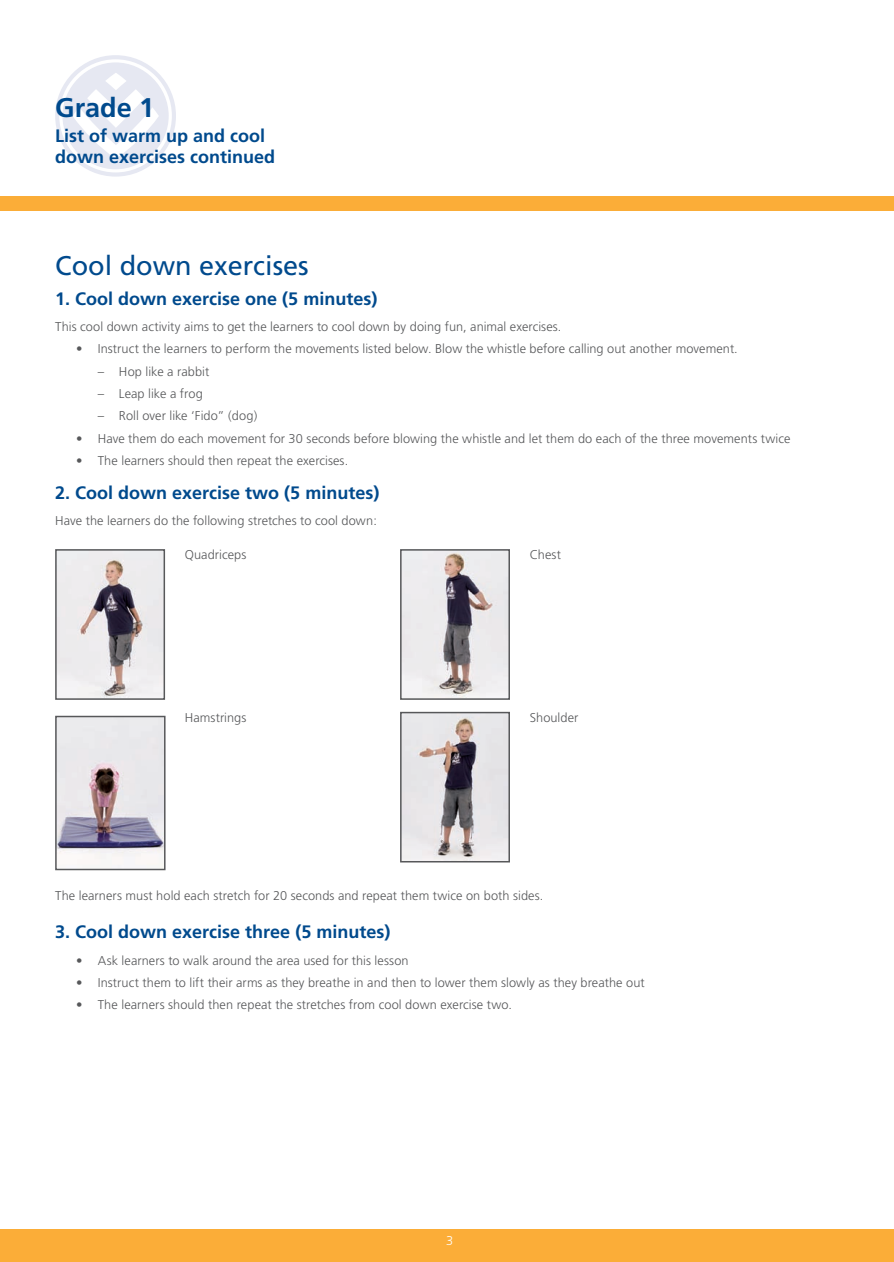
<style>
.page{position:relative;width:894px;height:1262px;background:#fff}
.page>*{position:absolute;margin:0;border:0;box-sizing:border-box;transform-origin:0 0}
.t1{font:27px "Frutiger";color:#004a8d}
.t2{font:700 27px "Frutiger";color:#004a8d}
.t3{font:700 18px/21px "Frutiger";color:#004a8d}
.t4{font:300 12.75px "Frutiger";letter-spacing:.005em;color:#57585a}
.t5{font:300 12.75px "Frutiger";color:#fff}
</style>
<div class="page">
<div style="left:0;top:196px;width:894px;height:15px;background:#fbad38"></div>
<div style="left:0;top:1229px;width:894px;height:33px;background:#fbad38"></div>
<img style="left:58px;top:719px;width:104px;height:148px">
<div style="left:55px;top:716px;width:110px;height:154px;border:2px solid #57585a"></div>
<img style="left:403px;top:552px;width:104px;height:145px">
<div style="left:400px;top:549px;width:110px;height:151px;border:2px solid #57585a"></div>
<img style="left:58px;top:552px;width:104px;height:145px">
<div style="left:55px;top:549px;width:110px;height:151px;border:2px solid #57585a"></div>
<img style="left:403px;top:715px;width:104px;height:144px">
<div style="left:400px;top:712px;width:110px;height:150px;border:2px solid #57585a"></div>
<svg style="left:55px;top:55px;width:121px;height:122px"></svg>
<p class="t2" style="left:55px;top:96px;width:101px">Grade 1</p>
<p class="t3" style="left:55px;top:126px;width:222px">List of warm up and cool down exercises continued</p>
<p class="t1" style="left:55px;top:255px;width:255px">Cool down exercises</p>
<p class="t3" style="left:55px;top:289px;width:324px">1. Cool down exercise one (5 minutes)</p>
<p class="t4" style="left:55px;top:322px;width:508px">This cool down activity aims to get the learners to cool down by doing fun, animal exercises.</p>
<p class="t4" style="left:76px;top:344px;width:663px">• Instruct the learners to perform the movements listed below. Blow the whistle before calling out another movement.</p>
<p class="t4" style="left:98px;top:366px;width:113px">– Hop like a rabbit</p>
<p class="t4" style="left:98px;top:388px;width:107px">– Leap like a frog</p>
<p class="t4" style="left:98px;top:411px;width:161px">– Roll over like ‘Fido” (dog)</p>
<p class="t4" style="left:76px;top:433px;width:716px">• Have them do each movement for 30 seconds before blowing the whistle and let them do each of the three movements twice</p>
<p class="t4" style="left:76px;top:455px;width:273px">• The learners should then repeat the exercises.</p>
<p class="t3" style="left:55px;top:483px;width:326px">2. Cool down exercise two (5 minutes)</p>
<p class="t4" style="left:55px;top:515px;width:323px">Have the learners do the following stretches to cool down:</p>
<p class="t4" style="left:185px;top:549px;width:63px">Quadriceps</p>
<p class="t4" style="left:185px;top:712px;width:63px">Hamstrings</p>
<p class="t4" style="left:530px;top:549px;width:33px">Chest</p>
<p class="t4" style="left:530px;top:712px;width:50px">Shoulder</p>
<p class="t4" style="left:55px;top:890px;width:490px">The learners must hold each stretch for 20 seconds and repeat them twice on both sides.</p>
<p class="t3" style="left:55px;top:923px;width:337px">3. Cool down exercise three (5 minutes)</p>
<p class="t4" style="left:76px;top:955px;width:334px">• Ask learners to walk around the area used for this lesson</p>
<p class="t4" style="left:76px;top:977px;width:570px">• Instruct them to lift their arms as they breathe in and then to lower them slowly as they breathe out</p>
<p class="t4" style="left:76px;top:999px;width:437px">• The learners should then repeat the stretches from cool down exercise two.</p>
<p class="t5" style="left:446px;top:1235px;width:9px">3</p>
</div>
